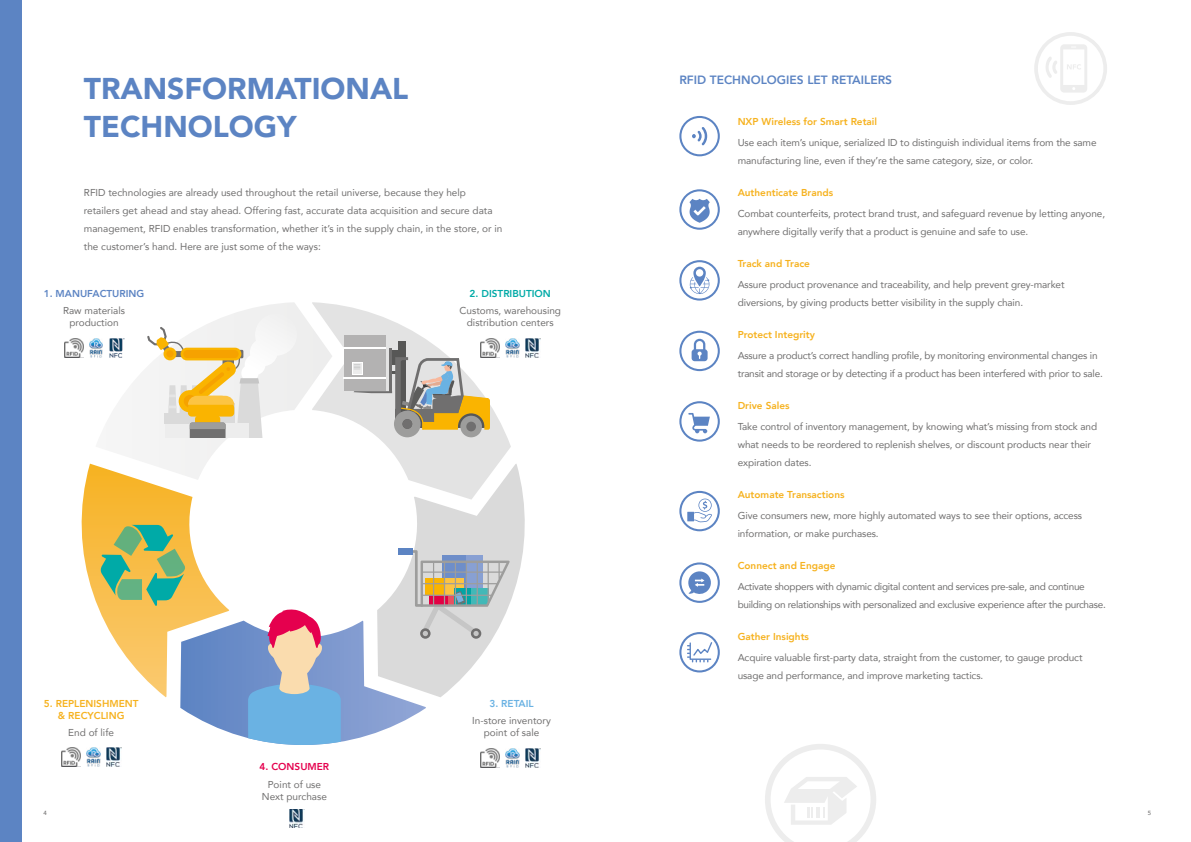
<style>
.page{position:relative;width:1191px;height:842px;background:#fff}
.page>*{position:absolute;margin:0;border:0;box-sizing:border-box;transform-origin:0 0}
.t1{font:900 30px/38px "Avenir";color:#5c84c3}
.t2{font:800 12px "Avenir";color:#5c84c3}
.t3{font:10px/18px "Avenir";letter-spacing:-.01em;color:#706f6f}
.t4{font:800 10px/12px "Avenir";color:#f6b21f;text-align:center}
.t5{font:10px/18px "Avenir";letter-spacing:-.03em;color:#706f6f}
.t6{font:800 10px "Avenir";color:#5c84c3}
.t7{font:800 10px "Avenir";color:#00aaa7}
.t8{font:800 10px "Avenir";color:#e5004e}
.t9{font:800 10px "Avenir";color:#6ab2e3}
.t10{font:500 6px "Avenir";color:#706f6f}
</style>
<div class="page">
<svg style="left:679px;top:331px;width:41px;height:40px"></svg>
<svg style="left:679px;top:116px;width:41px;height:40px"></svg>
<svg style="left:679px;top:189px;width:41px;height:41px"></svg>
<svg style="left:679px;top:260px;width:41px;height:41px"></svg>
<svg style="left:679px;top:401px;width:41px;height:41px"></svg>
<svg style="left:679px;top:491px;width:41px;height:40px"></svg>
<svg style="left:679px;top:632px;width:41px;height:40px"></svg>
<svg style="left:679px;top:562px;width:41px;height:41px"></svg>
<svg style="left:765px;top:744px;width:111px;height:98px"></svg>
<svg style="left:1034px;top:32px;width:73px;height:73px"></svg>
<div style="left:0;top:0;width:21px;height:842px;background:#5c84c3"></div>
<img style="left:64px;top:341px;width:1px;height:17px">
<img style="left:525px;top:759px;width:15px;height:8px">
<img style="left:506px;top:759px;width:13px;height:8px">
<img style="left:480px;top:759px;width:19px;height:8px">
<img style="left:106px;top:759px;width:14px;height:7px">
<img style="left:87px;top:759px;width:13px;height:7px">
<img style="left:61px;top:750px;width:19px;height:16px">
<img style="left:289px;top:809px;width:15px;height:19px">
<svg style="left:65px;top:302px;width:475px;height:457px"></svg>
<h1 class="t1" style="left:84px;top:68px;width:326px">TRANSFORMATIONAL<br>TECHNOLOGY</h1>
<p class="t3" style="left:84px;top:183px;width:420px">RFID technologies are already used throughout the retail universe, because they help retailers get ahead and stay ahead. Offering fast, accurate data acquisition and secure data management, RFID enables transformation, whether it’s in the supply chain, in the store, or in the customer’s hand. Here are just some of the ways:</p>
<p class="t6" style="left:44px;top:285px;width:102px">1. MANUFACTURING</p>
<p class="t3" style="left:63px;top:305px;width:64px;line-height:12px;text-align:center">Raw materials production</p>
<p class="t7" style="left:469px;top:285px;width:83px">2. DISTRIBUTION</p>
<p class="t3" style="left:459px;top:305px;width:103px;line-height:12px;text-align:center">Customs, warehousing distribution centers</p>
<p class="t4" style="left:44px;top:697px;width:96px">5. REPLENISHMENT &amp; RECYCLING</p>
<p class="t3" style="left:68px;top:723px;width:47px">End of life</p>
<p class="t8" style="left:260px;top:759px;width:71px">4. CONSUMER</p>
<p class="t3" style="left:262px;top:778px;width:67px;line-height:12px;text-align:center">Point of use<br>Next purchase</p>
<p class="t9" style="left:489px;top:695px;width:46px">3. RETAIL</p>
<p class="t3" style="left:472px;top:714px;width:80px;line-height:12px;text-align:center">In-store inventory point of sale</p>
<p class="t2" style="left:679px;top:71px;width:214px">RFID TECHNOLOGIES LET RETAILERS</p>
<p class="t4" style="left:737px;top:116px;width:141px">NXP Wireless for Smart Retail</p>
<p class="t3" style="left:737px;top:133px;width:360px">Use each item’s unique, serialized ID to distinguish individual items from the same manufacturing line, even if they’re the same category, size, or color.</p>
<p class="t4" style="left:737px;top:187px;width:97px">Authenticate Brands</p>
<p class="t3" style="left:737px;top:204px;width:369px">Combat counterfeits, protect brand trust, and safeguard revenue by letting anyone, anywhere digitally verify that a product is genuine and safe to use.</p>
<p class="t4" style="left:737px;top:258px;width:74px">Track and Trace</p>
<p class="t3" style="left:737px;top:275px;width:328px">Assure product provenance and traceability, and help prevent grey-market diversions, by giving products better visibility in the supply chain.</p>
<p class="t4" style="left:737px;top:329px;width:79px">Protect Integrity</p>
<p class="t3" style="left:737px;top:346px;width:367px">Assure a product’s correct handling profile, by monitoring environmental changes in transit and storage or by detecting if a product has been interfered with prior to sale.</p>
<p class="t4" style="left:737px;top:400px;width:53px">Drive Sales</p>
<p class="t3" style="left:737px;top:417px;width:361px">Take control of inventory management, by knowing what’s missing from stock and what needs to be reordered to replenish shelves, or discount products near their expiration dates.</p>
<p class="t4" style="left:737px;top:489px;width:108px">Automate Transactions</p>
<p class="t3" style="left:737px;top:506px;width:346px">Give consumers new, more highly automated ways to see their options, access information, or make purchases.</p>
<p class="t4" style="left:737px;top:560px;width:99px">Connect and Engage</p>
<p class="t5" style="left:737px;top:577px;width:369px">Activate shoppers with dynamic digital content and services pre-sale, and continue building on relationships with personalized and exclusive experience after the purchase.</p>
<p class="t4" style="left:737px;top:631px;width:73px">Gather Insights</p>
<p class="t3" style="left:737px;top:648px;width:346px">Acquire valuable first-party data, straight from the customer, to gauge product usage and performance, and improve marketing tactics.</p>
<p class="t10" style="left:43px;top:807px;width:5px">4</p>
<p class="t10" style="left:1148px;top:807px;width:5px">5</p>
</div>
